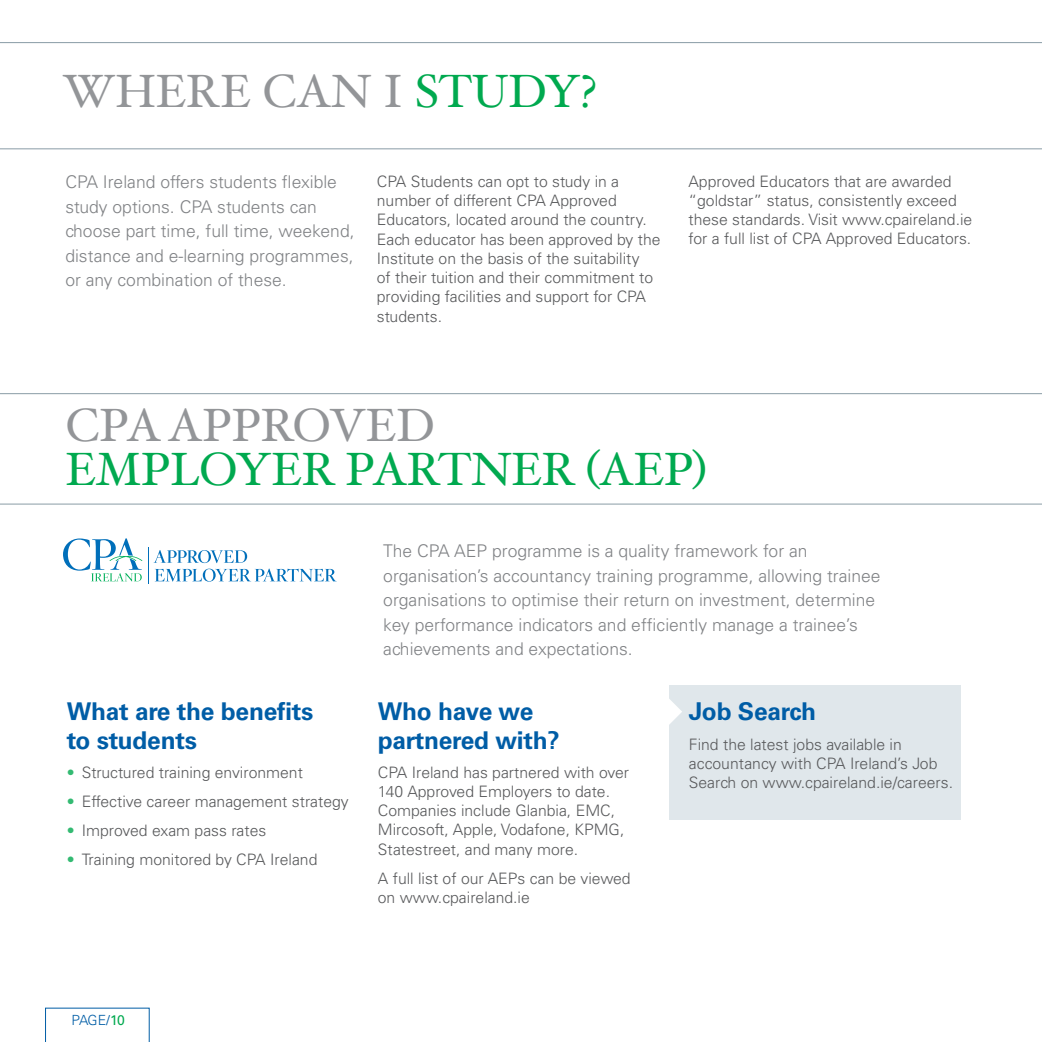
<style>
.page{position:relative;width:1042px;height:1042px;background:#fff}
.page>*{position:absolute;margin:0;border:0;box-sizing:border-box;transform-origin:0 0}
.t1{font:46.73px "Hoefler Text";color:#939598}
.t2{font:46.73px "Hoefler Text";color:#00a94f}
.t3{font:700 24.5px/28px "Univers";letter-spacing:-.01em;color:#005da6}
.t4{font:300 17.5px/24.5px "Univers";color:#808285}
.t5{font:300 15.75px/19.2px "Univers";color:#58595b}
.t6{font:300 14px "Univers";color:#005da6}
.s1{color:#00a94f}
.s2{color:#33ba72}
.s3{font-weight:400}
.s4{font-weight:400;color:#00a94f}
</style>
<div class="page">
<svg style="left:45px;top:1007px;width:105px;height:35px"></svg>
<div style="left:669px;top:685px;width:292px;height:135px;background:#e0e7eb"></div>
<svg style="left:669px;top:699px;width:13px;height:26px"></svg>
<div style="left:50px;top:1014px;width:96px;height:28px;background:#fff"></div>
<hr style="left:0;top:42px;width:1042px;height:1px;background:#899ca6">
<hr style="left:0;top:393px;width:1042px;height:1px;background:#899ca6">
<hr style="left:0;top:148px;width:1042px;height:1px;background:#899ca6">
<hr style="left:0;top:504px;width:1042px;height:1px;background:#899ca6">
<svg style="left:153px;top:550px;width:184px;height:32px"></svg>
<hr style="left:148px;top:547px;width:1px;height:37px;background:#006fba">
<svg style="left:63px;top:538px;width:79px;height:43px"></svg>
<h1 class="t1" style="left:63px;top:64px;width:535px">WHERE CAN I <span class="s1">STUDY?</span></h1>
<p class="t4" style="left:65px;top:170px;width:291px">CPA Ireland offers students flexible study options. CPA students can choose part time, full time, weekend, distance and e-learning programmes, or any combination of these.</p>
<p class="t5" style="left:377px;top:172px;width:285px">CPA Students can opt to study in a number of different CPA Approved Educators, located around the country.<br>Each educator has been approved by the Institute on the basis of the suitability<br>of their tuition and their commitment to providing facilities and support for CPA students.</p>
<p class="t5" style="left:688px;top:171px;width:285px">Approved Educators that are awarded “goldstar” status, consistently exceed these standards. Visit www.cpaireland.ie for a full list of CPA Approved Educators.</p>
<h1 class="t1" style="left:65px;top:398px;width:371px">CPA APPROVED</h1>
<h1 class="t2" style="left:65px;top:442px;width:643px">EMPLOYER PARTNER (AEP)</h1>
<h2 class="t3" style="left:67px;top:698px;width:248px">What are the benefits to students</h2>
<p class="t5" style="left:67px;top:762px;width:238px"><span class="s2">•</span> Structured training environment</p>
<p class="t5" style="left:67px;top:791px;width:283px"><span class="s2">•</span> Effective career management strategy</p>
<p class="t5" style="left:67px;top:821px;width:201px"><span class="s2">•</span> Improved exam pass rates</p>
<p class="t5" style="left:67px;top:850px;width:252px"><span class="s2">•</span> Training monitored by CPA Ireland</p>
<p class="t4" style="left:383px;top:539px;width:499px">The CPA AEP programme is a quality framework for an organisation’s accountancy training programme, allowing trainee organisations to optimise their return on investment, determine key performance indicators and efficiently manage a trainee’s achievements and expectations.</p>
<h2 class="t3" style="left:378px;top:698px;width:183px">Who have we partnered with?</h2>
<p class="t5" style="left:378px;top:762px;width:253px">CPA Ireland has partnered with over<br>140 Approved Employers to date.<br>Companies include Glanbia, EMC,<br>Mircosoft, Apple, Vodafone, KPMG,<br>Statestreet, and many more.</p>
<p class="t5" style="left:378px;top:868px;width:254px">A full list of our AEPs can be viewed on www.cpaireland.ie</p>
<h2 class="t3" style="left:689px;top:698px;width:129px">Job Search</h2>
<p class="t5" style="left:689px;top:734px;width:266px">Find the latest jobs available in accountancy with CPA Ireland’s Job<br>Search on www.cpaireland.ie/careers.</p>
<p class="t6" style="left:72px;top:1012px;width:55px">PAGE<span class="s3">/</span><span class="s4">10</span></p>
</div>
